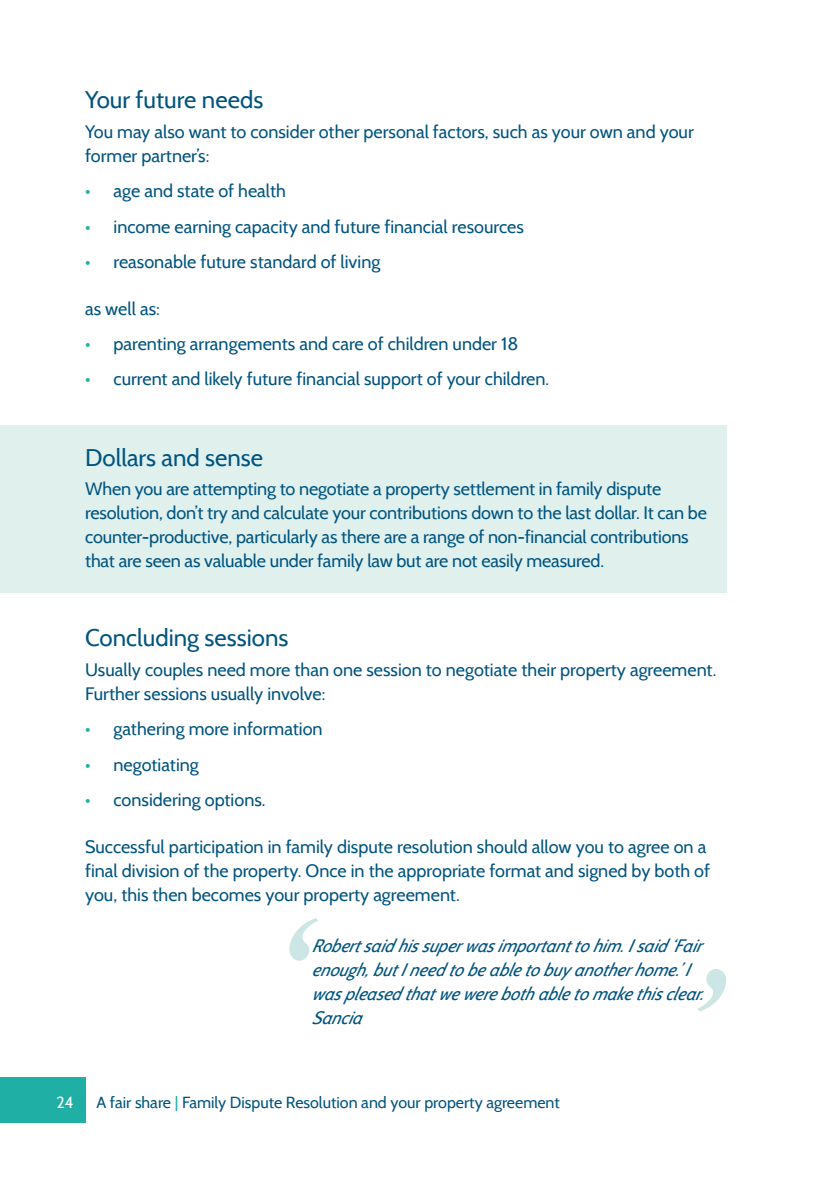
<style>
.page{position:relative;width:840px;height:1191px;background:#fff}
.page>*{position:absolute;margin:0;border:0;box-sizing:border-box;transform-origin:0 0}
.Heading_5{font:italic 200px "Times New Roman";color:#cbe6e4}
.Heading_4{font:24px "Cabin";color:#005480}
.Text{font:18px/24px "Cabin";letter-spacing:-.005em;color:#005480}
.Dot_point_2{font:18px "Cabin";color:#005480}
.t1{font:italic 18px/24px "Cabin";color:#005480}
.Dot_point_4{font:18px "Cabin";color:#005480}
.t2{font:16px "Cabin";color:#005480}
.t3{font:16px "Cabin";color:#fff}
.s1{color:#1fafa4}
</style>
<div class="page">
<div style="left:0;top:1077px;width:85px;height:46px;background:#1fafa4"></div>
<div style="left:0;top:425px;width:726px;height:167px;background:#dff0ed"></div>
<p class="Heading_4" style="left:85px;top:85px;width:179px">Your future needs</p>
<p class="Text" style="left:85px;top:119px;width:610px">You may also want to consider other personal factors, such as your own and your former partner’s:</p>
<p class="Dot_point_2" style="left:85px;top:180px;width:202px"><span class="s1">•</span> age and state of health</p>
<p class="Dot_point_2" style="left:85px;top:215px;width:440px"><span class="s1">•</span> income earning capacity and future financial resources</p>
<p class="Dot_point_4" style="left:85px;top:251px;width:296px"><span class="s1">•</span> reasonable future standard of living</p>
<p class="Dot_point_2" style="left:85px;top:297px;width:76px">as well as:</p>
<p class="Dot_point_2" style="left:85px;top:333px;width:434px"><span class="s1">•</span> parenting arrangements and care of children under 18</p>
<p class="Dot_point_4" style="left:85px;top:368px;width:465px"><span class="s1">•</span> current and likely future financial support of your children.</p>
<p class="Heading_4" style="left:85px;top:442px;width:179px">Dollars and sense</p>
<p class="Text" style="left:85px;top:477px;width:623px">When you are attempting to negotiate a property settlement in family dispute resolution, don’t try and calculate your contributions down to the last dollar. It can be counter-productive, particularly as there are a range of non-financial contributions that are seen as valuable under family law but are not easily measured.</p>
<p class="Heading_4" style="left:85px;top:623px;width:205px">Concluding sessions</p>
<p class="Text" style="left:85px;top:657px;width:632px">Usually couples need more than one session to negotiate their property agreement.<br>Further sessions usually involve:</p>
<p class="Dot_point_2" style="left:85px;top:718px;width:239px"><span class="s1">•</span> gathering more information</p>
<p class="Dot_point_2" style="left:85px;top:753px;width:115px"><span class="s1">•</span> negotiating</p>
<p class="Dot_point_4" style="left:85px;top:788px;width:182px"><span class="s1">•</span> considering options.</p>
<p class="Text" style="left:85px;top:834px;width:626px">Successful participation in family dispute resolution should allow you to agree on a final division of the property. Once in the appropriate format and signed by both of you, this then becomes your property agreement.</p>
<p class="Heading_5" style="left:247px;top:848px;width:68px">‘</p>
<p class="t1" style="left:312px;top:933px;width:399px">Robertsaidhissup erwasimp ortanttohim.Isaid‘Fair enough,butIneedtobeabletobuy anotherhome.’ I wasp leasedthatwewerebothabletomakethisclear.</p>
<p class="Heading_5" style="left:658px;top:899px;width:68px">’</p>
<p class="t1" style="left:312px;top:1005px;width:57px">Sancia</p>
<p class="t3" style="left:56px;top:1092px;width:19px">24</p>
<p class="t2" style="left:96px;top:1092px;width:464px">A fair share <span class="s1">|</span> Family Dispute Resolution and your property agreement</p>
</div>
